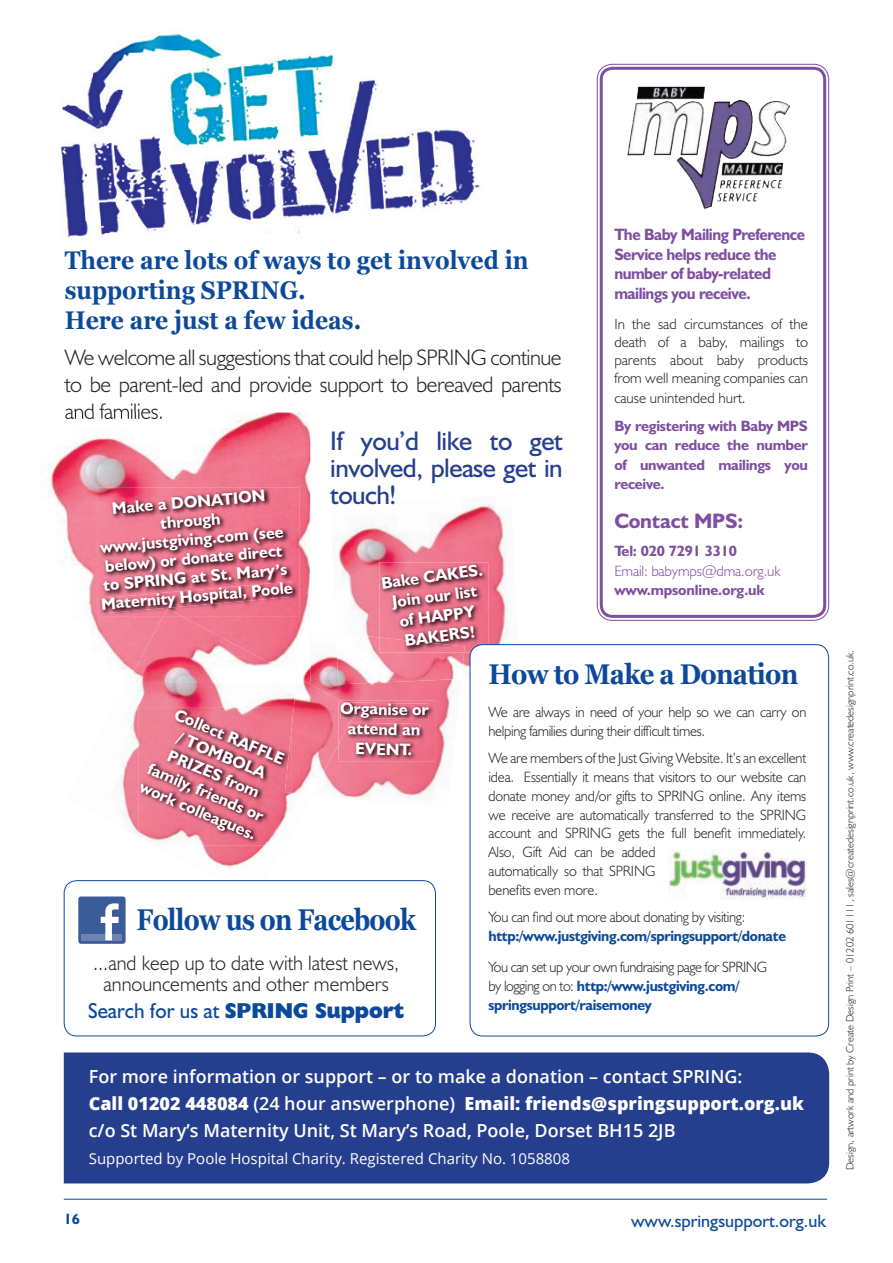
<style>
.page{position:relative;width:893px;height:1263px;background:#fff}
.page>*{position:absolute;margin:0;border:0;box-sizing:border-box;transform-origin:0 0}
.t1{font:700 30px "Georgia";letter-spacing:-.03em;color:#0d499a;scale:.84 1}
.t2{font:700 28.5px "Georgia";letter-spacing:-.03em;color:#0d499a;scale:.9 1}
.t3{font:27px/27px "Humanist 521 BT";letter-spacing:-.02em;color:#253f8e;text-align:justify}
.t4{font:700 25.5px/30px "Georgia";color:#0d499a;scale:.9 1}
.t5{font:300 22.5px/27px "Humanist 521 BT";letter-spacing:-.02em;color:#231f20;text-align:justify}
.t6{font:21.6px "Humanist 521 BT";color:#0d499a}
.t7{font:300 21px/21px "Humanist 521 BT";color:#231f20;text-align:center}
.t8{font:700 21px "Humanist 521 BT";letter-spacing:-.01em;color:#7e4fa0}
.t9{font:600 18px/27px "Open Sans";color:#fff}
.t10{font:18px "Humanist 521 BT";color:#0d499a}
.t11{font:700 16.8px/20.1px "Humanist 521 BT";color:#fff;text-align:center}
.t12{font:700 16.5px/19.5px "Humanist 521 BT";letter-spacing:-.03em;color:#7e4fa0;scale:.95 1}
.t13{font:300 15px/18.8px "Humanist 521 BT";letter-spacing:-.01em;color:#231f20}
.t14{font:700 15px/19.5px "Humanist 521 BT";letter-spacing:-.02em;color:#7e4fa0;text-align:justify}
.t15{font:300 15px/18.8px "Humanist 521 BT";letter-spacing:-.03em;color:#231f20}
.t16{font:15px "Open Sans";color:#fff}
.t17{font:700 15px "Humanist 521 BT";letter-spacing:-.02em;color:#0d499a}
.t18{font:300 15px "Humanist 521 BT";letter-spacing:-.01em;color:#7e4fa0}
.t19{font:300 10.5px "Humanist 521 BT";color:#231f20}
.s1{font-weight:800}
.s2{font-weight:700;color:#0d499a}
</style>
<div class="page">
<hr style="left:64px;top:1199px;width:763px;height:1px;background:#0d499a">
<img style="left:61px;top:34px;width:419px;height:204px">
<img style="left:48px;top:412px;width:262px;height:264px">
<img style="left:65px;top:412px;width:99px;height:7px">
<img style="left:98px;top:487px;width:201px;height:129px">
<img style="left:102px;top:581px;width:191px;height:32px">
<img style="left:310px;top:655px;width:145px;height:146px">
<img style="left:297px;top:629px;width:13px;height:54px">
<img style="left:340px;top:700px;width:95px;height:62px">
<img style="left:353px;top:702px;width:76px;height:17px">
<img style="left:353px;top:723px;width:67px;height:12px">
<img style="left:117px;top:683px;width:195px;height:151px">
<img style="left:128px;top:616px;width:169px;height:67px">
<img style="left:163px;top:608px;width:19px;height:8px">
<img style="left:291px;top:683px;width:49px;height:112px">
<svg style="left:296px;top:677px;width:11px;height:6px"></svg>
<img style="left:339px;top:700px;width:14px;height:44px">
<img style="left:340px;top:702px;width:17px;height:16px">
<img style="left:202px;top:846px;width:63px;height:21px">
<img style="left:139px;top:708px;width:152px;height:138px">
<img style="left:285px;top:733px;width:6px;height:60px">
<img style="left:330px;top:504px;width:178px;height:175px">
<img style="left:336px;top:633px;width:128px;height:51px">
<img style="left:379px;top:562px;width:110px;height:90px">
<img style="left:379px;top:637px;width:86px;height:15px">
<div style="left:470px;top:645px;width:359px;height:391px;background:#fff;border-radius:13px"></div>
<div style="left:470px;top:644px;width:359px;height:392px;border:1px solid #0d499a;border-radius:13px"></div>
<img style="left:668px;top:850px;width:138px;height:50px">
<div style="left:64px;top:880px;width:372px;height:156px;border:1px solid #0d499a;border-radius:13px"></div>
<div style="left:78px;top:896px;width:48px;height:48px;background:#3b5b99;border-radius:3px"></div>
<div style="left:82px;top:934px;width:40px;height:6px;background:#6d84b3"></div>
<svg style="left:101px;top:903px;width:18px;height:37px"></svg>
<div style="left:64px;top:1052px;width:765px;height:131px;background:#253f8e"></div>
<div style="left:597px;top:64px;width:232px;height:557px;border:1px solid #7e4fa0;border-radius:15px"></div>
<div style="left:600px;top:67px;width:226px;height:551px;border:3px solid #7e4fa0;border-radius:11px"></div>
<img style="left:637px;top:87px;width:136px;height:122px">
<h3 class="t4" style="left:65px;top:244px;width:517px">There are lots of ways to get involved in supporting SPRING.<br>Here are just a few ideas.</h3>
<h3 class="t5" style="left:65px;top:343px;width:498px">We welcome all suggestions that could help SPRING continue to be parent-led and provide support to bereaved parents and families.</h3>
<p class="t11" style="left:92px;top:500px;width:194px;line-height:18.9px;rotate:-5deg">Make a DONATION through www.justgiving.com (see below) or donate direct to SPRING at St. Mary’s<br>Maternity Hospital, Poole</p>
<h3 class="t3" style="left:330px;top:427px;width:234px">If you’d like to get involved, please get in touch!</h3>
<p class="t11" style="left:380px;top:573px;width:104px;rotate:-8deg">Bake CAKES.<br>Join our list of HAPPY<br>BAKERS!</p>
<p class="t12" style="left:614px;top:224px;width:202px">The Baby Mailing Preference<br>Service helps reduce the number of baby-related mailings you receive.</p>
<p class="t13" style="left:614px;top:315px;width:195px;line-height:18px;text-align:justify">In the sad circumstances of the death of a baby, mailings to parents about baby products from well meaning companies can</p>
<p class="t13" style="left:614px;top:388px;width:133px">cause unintended hurt.</p>
<p class="t14" style="left:614px;top:416px;width:195px">By registering with Baby MPS you can reduce the number of unwanted mailings you receive.</p>
<h3 class="t8" style="left:614px;top:508px;width:130px">Contact MPS:</h3>
<p class="t14" style="left:614px;top:541px;width:124px">Tel: 020 7291 3310</p>
<p class="t18" style="left:614px;top:562px;width:168px">Email: babymps@dma.org.uk</p>
<p class="t14" style="left:614px;top:580px;width:152px">www.mpsonline.org.uk</p>
<p class="t11" style="left:176px;top:702px;width:126px;rotate:23deg">Collect RAFFLE / TOMBOLA<br>PRIZES from family, friends or work colleagues.</p>
<p class="t11" style="left:340px;top:698px;width:90px;rotate:1deg">Organise or attend an<br>EVENT.</p>
<h1 class="t1" style="left:137px;top:897px;width:334px">Follow us on Facebook</h1>
<h3 class="t7" style="left:93px;top:951px;width:308px">...and keep up to date with latest news, announcements and other members</h3>
<h3 class="t6" style="left:88px;top:998px;width:318px">Search for us at <span class="s1">SPRING Support</span></h3>
<h2 class="t2" style="left:488px;top:653px;width:346px">How to Make a Donation</h2>
<p class="t13" style="left:488px;top:702px;width:319px">We are always in need of your help so we can carry on helping families during their difficult times.</p>
<p class="t13" style="left:488px;top:748px;width:319px">We are members of the Just Giving Website. It’s an excellent idea. Essentially it means that visitors to our website can donate money and/or gifts to SPRING online. Any items we receive are automatically transferred to the SPRING account and SPRING gets the full benefit immediately.<br>Also, Gift Aid can be added<br>automatically so that SPRING<br>benefits even more.</p>
<p class="t13" style="left:488px;top:907px;width:258px">You can find out more about donating by visiting:</p>
<p class="t17" style="left:488px;top:926px;width:299px">http:/www.justgiving.com/springsupport/donate</p>
<p class="t15" style="left:488px;top:958px;width:280px">You can set up your own fundraising page for SPRING by logging on to: <span class="s2">http:/www.justgiving.com/ springsupport/raisemoney</span></p>
<p class="t9" style="left:89px;top:1063px;width:717px">For more information or support – or to make a donation – contact SPRING:<br><span class="s1">Call 01202 448084</span> (24 hour answerphone) <span class="s1">Email: friends@springsupport.org.uk </span>c/o St Mary’s Maternity Unit, St Mary’s Road, Poole, Dorset BH15 2JB</p>
<p class="t16" style="left:89px;top:1148px;width:483px">Supported by Poole Hospital Charity. Registered Charity No. 1058808</p>
<p class="t17" style="left:64px;top:1210px;width:18px">16</p>
<p class="t10" style="left:631px;top:1209px;width:196px">www.springsupport.org.uk</p>
<p class="t19" style="left:843px;top:1170px;width:522px;rotate:-90deg">Design, artwork and print by Create Design Print – 01202 601111, sales@createdesignprint.co.uk, www.createdesignprint.co.uk.</p>
</div>
